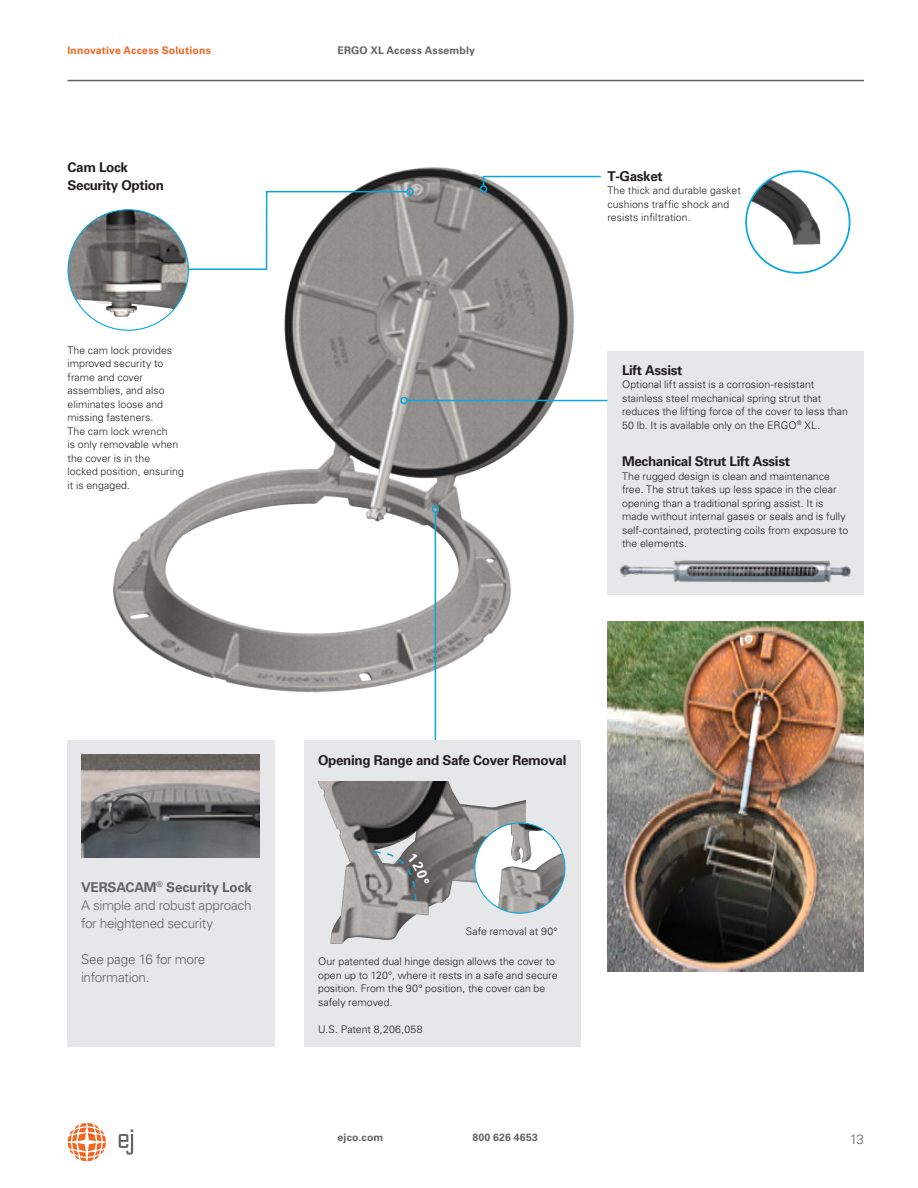
<style>
.page{position:relative;width:918px;height:1188px;background:#fff}
.page>*{position:absolute;margin:0;border:0;box-sizing:border-box;transform-origin:0 0}
.Subhead_2_-_Bold_9pt_12pt{font:700 13.5px "Univers LT Pro 65";letter-spacing:-.025em;color:#231f20}
.Body_Text_-_Light_9pt_12pt{font:300 13.5px/18px "Univers LT Pro 45";letter-spacing:-.02em;color:#636366}
.Subhead_2_-_Bold_9pt_12pt-2{font:700 13.5px "Univers LT Pro 65";letter-spacing:-.01em;color:#636366}
.Caption_-_Light_7pt_9pt{font:300 10.5px/13.5px "Univers LT Pro 45";letter-spacing:.005em;color:#231f20}
.Small_Text_2_-_Bold_7pt_9pt{font:700 10.5px "Univers LT Pro 65";letter-spacing:.02em;color:#636366}
.t1{font:700 10.5px "Univers LT Pro 65";letter-spacing:.015em;color:#f36421}
</style>
<div class="page">
<svg style="left:119px;top:1129px;width:14px;height:26px"></svg>
<svg style="left:68px;top:1123px;width:38px;height:38px"></svg>
<div style="left:608px;top:351px;width:256px;height:244px;background:#e6e7e9"></div>
<img style="left:68px;top:167px;width:526px;height:544px">
<img style="left:619px;top:560px;width:231px;height:23px">
<hr style="left:68px;top:80px;width:796px;height:1px;background:#636366">
<hr style="left:435px;top:512px;width:1px;height:229px;background:#08a7e0">
<div style="left:432px;top:505px;width:7px;height:8px;border:2px solid #08a7e0;border-radius:50%"></div>
<svg style="left:187px;top:190px;width:221px;height:81px"></svg>
<div style="left:406px;top:188px;width:8px;height:7px;border:2px solid #08a7e0;border-radius:50%"></div>
<div style="left:305px;top:741px;width:276px;height:306px;background:#e6e7e9"></div>
<img style="left:318px;top:782px;width:208px;height:162px">
<img style="left:475px;top:823px;width:90px;height:90px;border-radius:45px">
<hr style="left:407px;top:400px;width:200px;height:1px;background:#08a7e0">
<div style="left:400px;top:397px;width:8px;height:7px;border:2px solid #08a7e0;border-radius:50%"></div>
<img style="left:746px;top:173px;width:104px;height:100px">
<div style="left:745px;top:170px;width:105px;height:104px;border:2px solid #08a7e0;border-radius:50%"></div>
<svg style="left:482px;top:175px;width:119px;height:13px"></svg>
<div style="left:480px;top:185px;width:7px;height:8px;border:2px solid #08a7e0;border-radius:50%"></div>
<img style="left:68px;top:210px;width:120px;height:120px;border-radius:60px">
<img style="left:608px;top:621px;width:256px;height:351px">
<div style="left:68px;top:741px;width:207px;height:306px;background:#e6e7e9"></div>
<img style="left:81px;top:754px;width:179px;height:104px">
<div style="left:110px;top:793px;width:41px;height:41px;border:2px solid #474745;border-radius:50%"></div>
<svg style="left:373px;top:851px;width:57px;height:51px;background:#898989"></svg>
<p class="t1" style="left:68px;top:44px;width:145px">Innovative Access Solutions</p>
<p class="Subhead_2_-_Bold_9pt_12pt" style="left:67px;top:159px;width:62px">Cam Lock</p>
<p class="Subhead_2_-_Bold_9pt_12pt" style="left:67px;top:177px;width:98px">Security Option</p>
<p class="Caption_-_Light_7pt_9pt" style="left:68px;top:343px;width:118px">The cam lock provides improved security to frame and cover assemblies, and also eliminates loose and missing fasteners.<br>The cam lock wrench<br>is only removable when the cover is in the<br>locked position, ensuring it is engaged.</p>
<p class="Small_Text_2_-_Bold_7pt_9pt" style="left:338px;top:44px;width:139px">ERGO XL Access Assembly</p>
<p class="Subhead_2_-_Bold_9pt_12pt" style="left:607px;top:168px;width:57px">T-Gasket</p>
<p class="Caption_-_Light_7pt_9pt" style="left:607px;top:184px;width:135px">The thick and durable gasket cushions traffic shock and resists infiltration.</p>
<p class="Subhead_2_-_Bold_9pt_12pt" style="left:622px;top:362px;width:62px">Lift Assist</p>
<p class="Caption_-_Light_7pt_9pt" style="left:622px;top:378px;width:227px">Optional lift assist is a corrosion-resistant stainless steel mechanical spring strut that reduces the lifting force of the cover to less than 50 lb. It is available only on the ERGO<sup>®</sup> XL.</p>
<p class="Subhead_2_-_Bold_9pt_12pt" style="left:622px;top:453px;width:169px">Mechanical Strut Lift Assist</p>
<p class="Caption_-_Light_7pt_9pt" style="left:622px;top:469px;width:228px">The rugged design is clean and maintenance free. The strut takes up less space in the clear opening than a traditional spring assist. It is made without internal gases or seals and is fully self-contained, protecting coils from exposure to the elements.</p>
<p class="Subhead_2_-_Bold_9pt_12pt-2" style="left:81px;top:879px;width:173px">VERSACAM<sup>®</sup> Security Lock</p>
<p class="Body_Text_-_Light_9pt_12pt" style="left:81px;top:896px;width:172px">A simple and robust approach for heightened security</p>
<p class="Body_Text_-_Light_9pt_12pt" style="left:81px;top:950px;width:126px">See page 16 for more information.</p>
<p class="Subhead_2_-_Bold_9pt_12pt" style="left:318px;top:752px;width:250px">Opening Range and Safe Cover Removal</p>
<p class="Caption_-_Light_7pt_9pt" style="left:466px;top:924px;width:93px">Safe removal at 90°</p>
<p class="Caption_-_Light_7pt_9pt" style="left:318px;top:955px;width:241px">Our patented dual hinge design allows the cover to open up to 120°, where it rests in a safe and secure position. From the 90° position, the cover can be safely removed.</p>
<p class="Caption_-_Light_7pt_9pt" style="left:318px;top:1022px;width:106px">U.S. Patent 8,206,058</p>
<p class="Small_Text_2_-_Bold_7pt_9pt" style="left:338px;top:1131px;width:47px">ejco.com</p>
<p class="Small_Text_2_-_Bold_7pt_9pt" style="left:472px;top:1131px;width:67px">800 626 4653</p>
<p class="Body_Text_-_Light_9pt_12pt" style="left:850px;top:1130px;width:16px">13</p>
</div>
